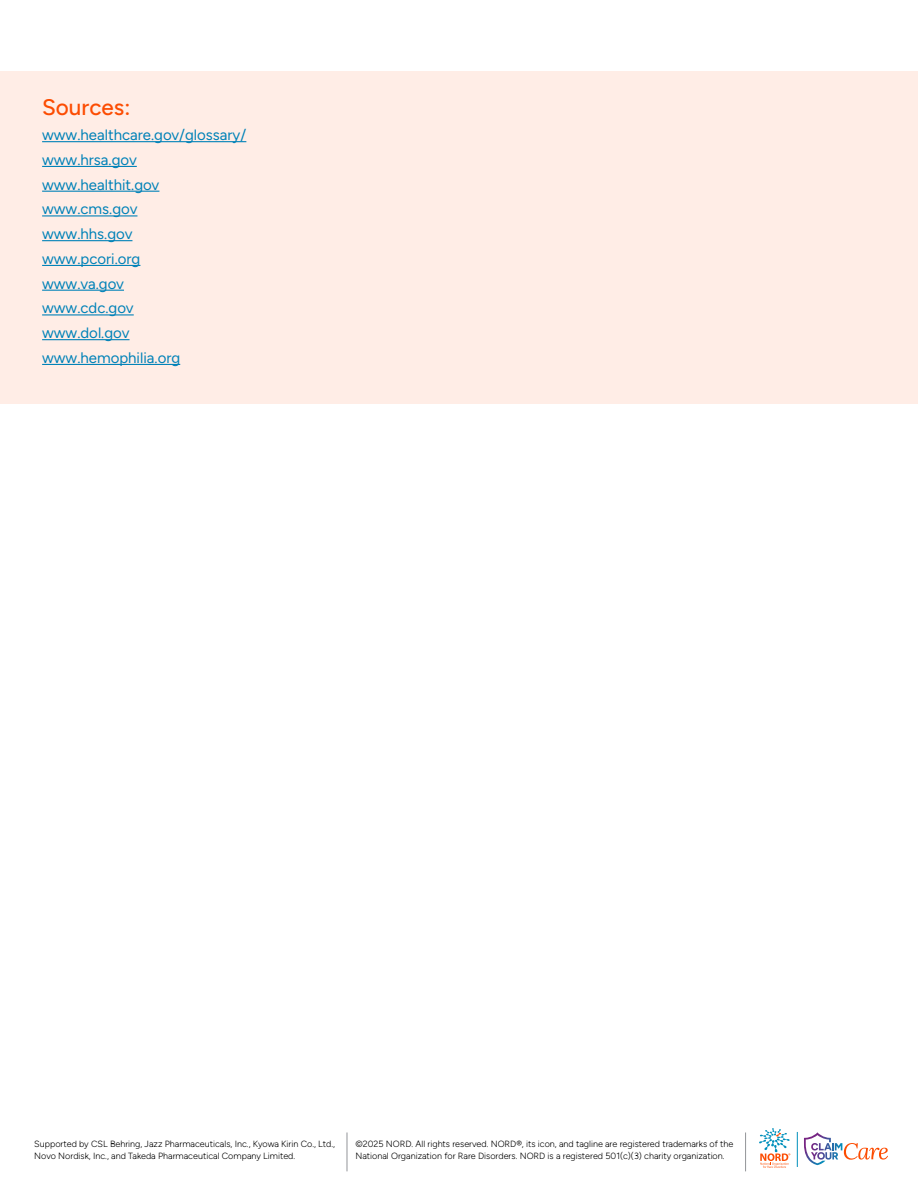
<style>
.page{position:relative;width:918px;height:1188px;background:#fff}
.page>*{position:absolute;margin:0;border:0;box-sizing:border-box;transform-origin:0 0}
.t1{font:300 22.5px "Figtree";color:#fc4c02}
.t2{font:300 15px/24.8px "Figtree";color:#0082b8}
.t3{font:300 9px/12px "Figtree";color:#000}
</style>
<div class="page">
<svg style="left:759px;top:1128px;width:31px;height:40px"></svg>
<hr style="left:797px;top:1132px;width:1px;height:35px;background:#0090bc">
<svg style="left:804px;top:1132px;width:84px;height:33px"></svg>
<hr style="left:745px;top:1132px;width:1px;height:39px;background:#939598">
<hr style="left:347px;top:1132px;width:1px;height:39px;background:#939598">
<div style="left:0;top:71px;width:918px;height:333px;background:#ffede6"></div>
<hr style="left:42px;top:141px;width:204px;height:1px;background:#0082b8">
<hr style="left:42px;top:166px;width:95px;height:1px;background:#0082b8">
<hr style="left:42px;top:191px;width:117px;height:1px;background:#0082b8">
<hr style="left:42px;top:215px;width:95px;height:1px;background:#0082b8">
<hr style="left:42px;top:240px;width:90px;height:1px;background:#0082b8">
<hr style="left:42px;top:265px;width:98px;height:1px;background:#0082b8">
<hr style="left:42px;top:290px;width:82px;height:1px;background:#0082b8">
<hr style="left:42px;top:314px;width:92px;height:1px;background:#0082b8">
<hr style="left:42px;top:339px;width:88px;height:1px;background:#0082b8">
<hr style="left:42px;top:364px;width:138px;height:1px;background:#0082b8">
<h1 class="t1" style="left:42px;top:95px;width:90px">Sources:</h1>
<h2 class="t2" style="left:42px;top:123px;width:206px">www.healthcare.gov/glossary/ www.hrsa.gov www.healthit.gov www.cms.gov<br>www.hhs.gov<br>www.pcori.org<br>www.va.gov<br>www.cdc.gov<br>www.dol.gov www.hemophilia.org</h2>
<p class="t3" style="left:34px;top:1138px;width:302px">Supported by CSL Behring, Jazz Pharmaceuticals, Inc., Kyowa Kirin Co., Ltd.,<br>Novo Nordisk, Inc., and Takeda Pharmaceutical Company Limited.</p>
<p class="t3" style="left:355px;top:1138px;width:379px">©2025 NORD. All rights reserved. NORD®, its icon, and tagline are registered trademarks of the<br>National Organization for Rare Disorders. NORD is a registered 501(c)(3) charity organization.</p>
</div>
